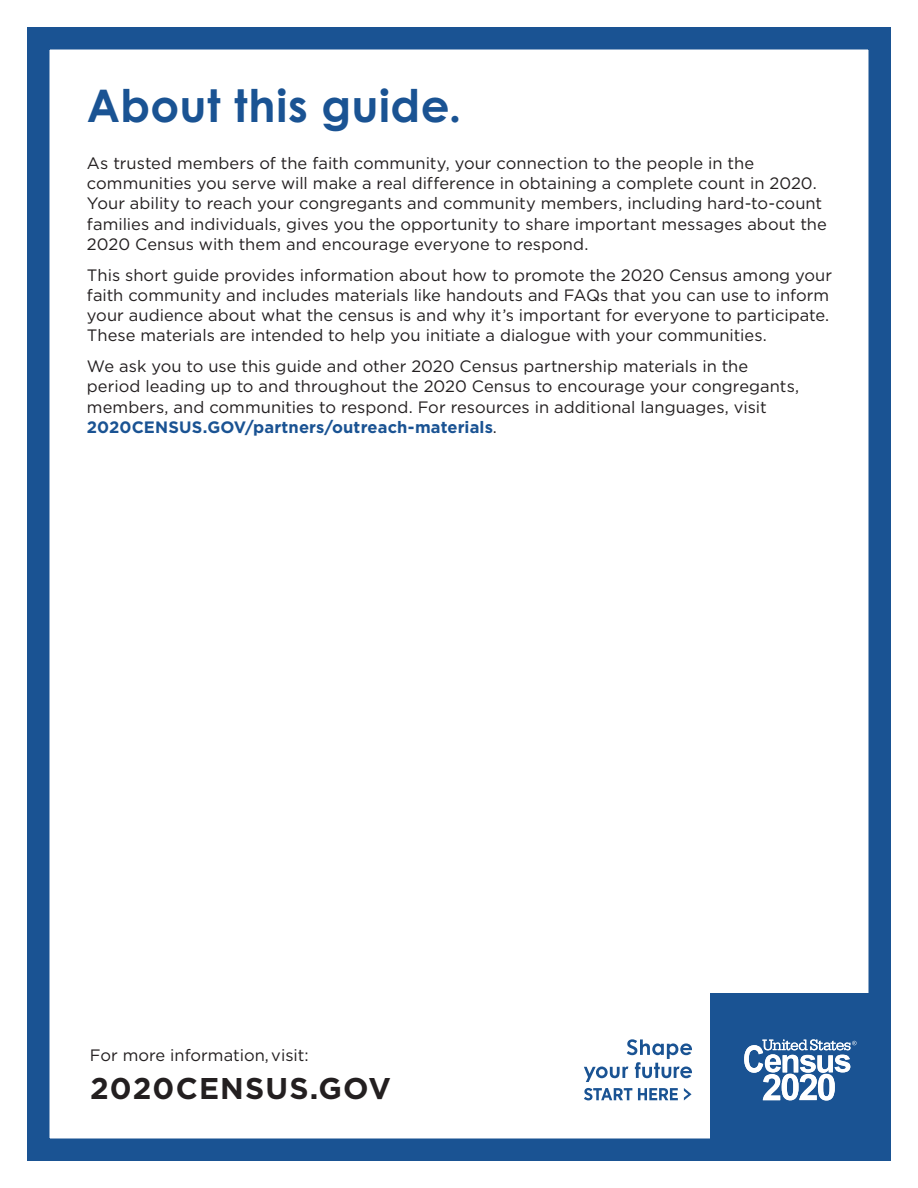
<style>
.page{position:relative;width:918px;height:1188px;background:#fff}
.page>*{position:absolute;margin:0;border:0;box-sizing:border-box;transform-origin:0 0}
.t1{font:700 45px "Century Gothic Pro";letter-spacing:.015em;color:#1a5393}
.CTA_URL{font:700 30px "Gotham HTF";letter-spacing:.04em;color:#231f20}
.t2{font:16.5px/20.2px "Gotham HTF";color:#231f20}
.s1{font-weight:700;color:#1a5393}
</style>
<div class="page">
<div style="left:710px;top:994px;width:180px;height:167px;background:#1a5393"></div>
<svg style="left:584px;top:1088px;width:48px;height:12px"></svg>
<svg style="left:638px;top:1088px;width:40px;height:12px"></svg>
<svg style="left:684px;top:1088px;width:8px;height:12px"></svg>
<svg style="left:584px;top:1039px;width:108px;height:43px"></svg>
<svg style="left:744px;top:1039px;width:113px;height:62px"></svg>
<div style="left:27px;top:27px;width:864px;height:1134px;border:22px solid #1a5393"></div>
<h1 class="t1" style="left:87px;top:77px;width:376px">About this guide.</h1>
<p class="t2" style="left:87px;top:153px;width:742px">As trusted members of the faith community, your connection to the people in the communities you serve will make a real difference in obtaining a complete count in 2020.<br>Your ability to reach your congregants and community members, including hard-to-count families and individuals, gives you the opportunity to share important messages about the 2020 Census with them and encourage everyone to respond.</p>
<p class="t2" style="left:87px;top:264px;width:747px">This short guide provides information about how to promote the 2020 Census among your faith community and includes materials like handouts and FAQs that you can use to inform your audience about what the census is and why it’s important for everyone to participate.<br>These materials are intended to help you initiate a dialogue with your communities.</p>
<p class="t2" style="left:87px;top:356px;width:714px">We ask you to use this guide and other 2020 Census partnership materials in the period leading up to and throughout the 2020 Census to encourage your congregants, members, and communities to respond. For resources in additional languages, visit <span class="s1">2020CENSUS.GOV/partners/outreach-materials</span>.</p>
<p class="t2" style="left:90px;top:1045px;width:220px">For more information, visit:</p>
<p class="CTA_URL" style="left:90px;top:1071px;width:303px">2020CENSUS.GOV</p>
</div>
